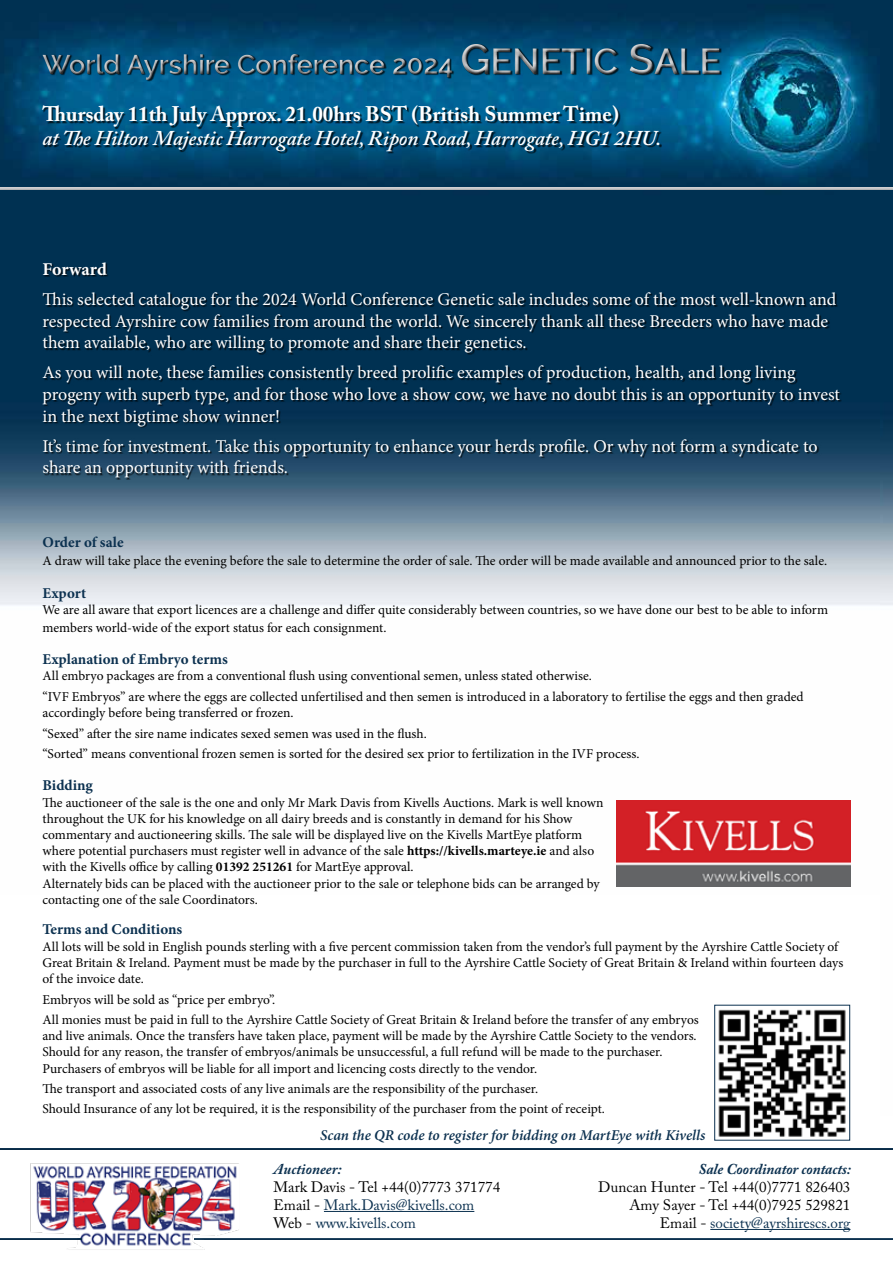
<style>
.page{position:relative;width:893px;height:1263px;background:#fff}
.page>*{position:absolute;margin:0;border:0;box-sizing:border-box;transform-origin:0 0}
.t1{font:600 27px "Raleway";color:#c7c8ca}
.t2{font:italic 600 21px "Adobe Caslon Pro";color:#fff}
.t3{font:700 21px "Adobe Caslon Pro";color:#fff}
.t4{font:18px/21.6px "Minion Pro";letter-spacing:-.005em;color:#fff}
.t5{font:700 18px "Minion Pro";letter-spacing:-.005em;color:#fff}
.t6{font:15px/18px "Adobe Caslon Pro";color:#000;text-align:right}
.t7{font:700 15px "Minion Pro";color:#0c3150}
.t8{font:italic 600 15px "Minion Pro";letter-spacing:-.005em;color:#0c3150}
.t9{font:italic 700 15px "Adobe Caslon Pro";color:#0c3150}
.t10{font:13.5px/16.2px "Minion Pro";color:#000}
.s1{font-size:42px}
.s2{font-size:36px}
.s3{font-weight:700}
.s4{color:#0c3150}
</style>
<div class="page">
<img style="left:30px;top:1086px;width:821px;height:164px">
<img style="left:0;top:0;width:880px;height:887px">
<hr style="left:193px;top:1238px;width:700px;height:3px;background:#000;opacity:.75">
<hr style="left:0;top:1238px;width:83px;height:3px;background:#000;opacity:.75">
<img style="left:880px;top:0;width:13px;height:606px">
<hr style="left:0;top:188px;width:893px;height:4px;background:#000;opacity:.75">
<div style="left:35px;top:33px;width:700px;height:51px;background:#000;opacity:.5"></div>
<div style="left:38px;top:39px;width:685px;height:43px;background:#00466f"></div>
<div style="left:43px;top:44px;width:682px;height:40px;background:#000;opacity:.75"></div>
<hr style="left:0;top:1148px;width:893px;height:3px;background:#000;opacity:.75">
<div style="left:43px;top:106px;width:619px;height:48px;background:#000;opacity:.75"></div>
<div style="left:44px;top:263px;width:798px;height:217px;background:#000;opacity:.75"></div>
<hr style="left:710px;top:1229px;width:140px;height:1px;background:#0c3150">
<img style="left:616px;top:800px;width:234px;height:86px">
<hr style="left:324px;top:1211px;width:150px;height:1px;background:#0c3150">
<img style="left:716px;top:1009px;width:132px;height:129px">
<div style="left:714px;top:1005px;width:136px;height:135px;border:1px solid #0c3150"></div>
<h1 class="t1" style="left:43px;top:48px;width:680px">World Ayrshire Conference 2024 <span class="s1">G</span><span class="s2">ENETIC</span> <span class="s1">S</span><span class="s2">ALE</span></h1>
<h2 class="t3" style="left:43px;top:102px;width:578px">Thursday 11th July Approx. 21.00hrs BST (British Summer Time)</h2>
<h2 class="t2" style="left:43px;top:126px;width:620px">at The Hilton Majestic Harrogate Hotel, Ripon Road, Harrogate, HG1 2HU.</h2>
<h3 class="t5" style="left:43px;top:257px;width:66px">Forward</h3>
<p class="t4" style="left:43px;top:289px;width:795px">This selected catalogue for the 2024 World Conference Genetic sale includes some of the most well-known and respected Ayrshire cow families from around the world. We sincerely thank all these Breeders who have made them available, who are willing to promote and share their genetics.</p>
<p class="t4" style="left:43px;top:362px;width:799px">As you will note, these families consistently breed prolific examples of production, health, and long living progeny with superb type, and for those who love a show cow, we have no doubt this is an opportunity to invest in the next bigtime show winner!</p>
<h3 class="t4" style="left:43px;top:435px;width:776px">It’s time for investment. Take this opportunity to enhance your herds profile. Or why not form a syndicate to share an opportunity with friends.</h3>
<p class="t7" style="left:43px;top:532px;width:83px">Order of sale</p>
<p class="t10" style="left:43px;top:553px;width:786px">A draw will take place the evening before the sale to determine the order of sale. The order will be made available and announced prior to the sale.</p>
<p class="t7" style="left:43px;top:582px;width:45px">Export</p>
<p class="t10" style="left:43px;top:601px;width:787px;line-height:18px">We are all aware that export licences are a challenge and differ quite considerably between countries, so we have done our best to be able to inform members world-wide of the export status for each consignment.</p>
<p class="t7" style="left:43px;top:649px;width:187px">Explanation of Embryo terms</p>
<p class="t10" style="left:43px;top:666px;width:763px;line-height:20.4px">All embryo packages are from a conventional flush using conventional semen, unless stated otherwise.<br>“IVF Embryos” are where the eggs are collected unfertilised and then semen is introduced in a laboratory to fertilise the eggs and then graded</p>
<p class="t10" style="left:43px;top:703px;width:598px;line-height:20.4px">accordingly before being transferred or frozen.<br>“Sexed” after the sire name indicates sexed semen was used in the flush.<br>“Sorted” means conventional frozen semen is sorted for the desired sex prior to fertilization in the IVF process.</p>
<p class="t7" style="left:43px;top:775px;width:52px">Bidding</p>
<p class="t10" style="left:43px;top:794px;width:562px">The auctioneer of the sale is the one and only Mr Mark Davis from Kivells Auctions. Mark is well known throughout the UK for his knowledge on all dairy breeds and is constantly in demand for his Show commentary and auctioneering skills. The sale will be displayed live on the Kivells MartEye platform where potential purchasers must register well in advance of the sale <span class="s3">https://kivells.marteye.ie</span> and also with the Kivells office by calling <span class="s3">01392 251261</span> for MartEye approval.<br>Alternately bids can be placed with the auctioneer prior to the sale or telephone bids can be arranged by contacting one of the sale Coordinators.</p>
<p class="t7" style="left:43px;top:919px;width:141px">Terms and Conditions</p>
<p class="t10" style="left:43px;top:938px;width:802px">All lots will be sold in English pounds sterling with a five percent commission taken from the vendor’s full payment by the Ayrshire Cattle Society of<br>Great Britain &amp; Ireland. Payment must be made by the purchaser in full to the Ayrshire Cattle Society of Great Britain &amp; Ireland within fourteen days of the invoice date.</p>
<p class="t10" style="left:43px;top:989px;width:658px;line-height:20.4px">Embryos will be sold as “price per embryo”.<br>All monies must be paid in full to the Ayrshire Cattle Society of Great Britain &amp; Ireland before the transfer of any embryos</p>
<p class="t10" style="left:43px;top:1028px;width:656px">and live animals. Once the transfers have taken place, payment will be made by the Ayrshire Cattle Society to the vendors.<br>Should for any reason, the transfer of embryos/animals be unsuccessful, a full refund will be made to the purchaser.<br>Purchasers of embryos will be liable for all import and licencing costs directly to the vendor.</p>
<p class="t10" style="left:43px;top:1078px;width:564px;line-height:20.4px">The transport and associated costs of any live animals are the responsibility of the purchaser.<br>Should Insurance of any lot be required, it is the responsibility of the purchaser from the point of receipt.</p>
<p class="t8" style="left:320px;top:1125px;width:387px">Scan the QR code to register for bidding on MartEye with Kivells</p>
<p class="t9" style="left:698px;top:1160px;width:154px">Sale Coordinator contacts:</p>
<p class="t6" style="left:598px;top:1178px;width:254px">Duncan Hunter - Tel +44(0)7771 826403<br>Amy Sayer - Tel +44(0)7925 529821<br>Email - <span class="s4">society@ayrshirescs.org</span></p>
<p class="t9" style="left:274px;top:1160px;width:70px">Auctioneer:</p>
<p class="t6" style="left:274px;top:1178px;width:228px;text-align:left">Mark Davis - Tel +44(0)7773 371774<br>Email - <span class="s4">Mark.Davis@kivells.com<br></span>Web - <span class="s4">www.kivells.com</span></p>
</div>
